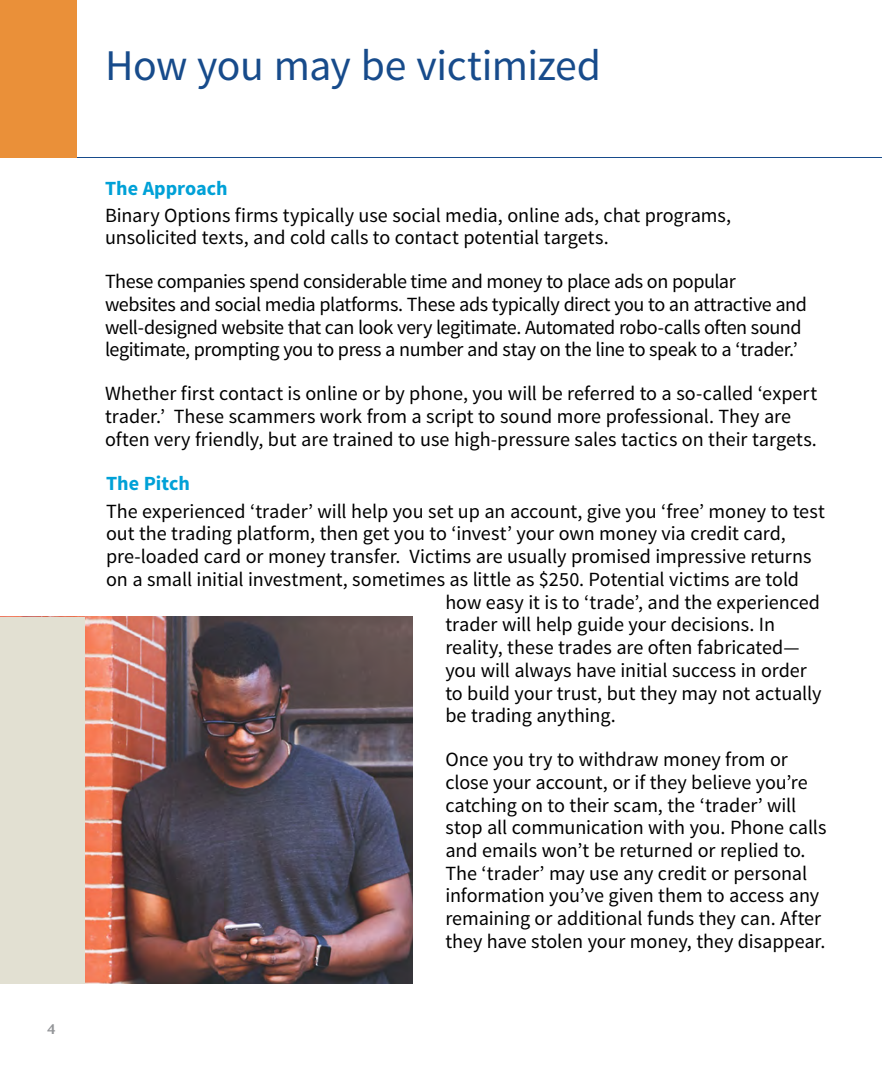
<style>
.page{position:relative;width:882px;height:1071px;background:#fff}
.page>*{position:absolute;margin:0;border:0;box-sizing:border-box;transform-origin:0 0}
.t1{font:43.75px "Source Sans Pro";letter-spacing:-.015em;color:#174b8b}
.t2{font:20.12px/22.8px "Source Sans Pro";letter-spacing:-.005em;color:#000}
.t3{font:20.12px/22.8px "Source Sans Pro";letter-spacing:-.025em;color:#000}
.t4{font:700 20.12px "Source Sans Pro";color:#00a1d7}
.t5{font:600 14px "Stone Sans Std";color:#939598}
</style>
<div class="page">
<img style="left:85px;top:617px;width:327px;height:367px">
<div style="left:0;top:617px;width:85px;height:367px;background:#e2e0d2"></div>
<hr style="left:0;top:157px;width:882px;height:1px;background:#174b8b">
<div style="left:0;top:0;width:77px;height:158px;background:#ea9039"></div>
<p class="t5" style="left:47px;top:1021px;width:10px">4</p>
<h1 class="t1" style="left:105px;top:38px;width:498px">How you may be victimized</h1>
<p class="t4" style="left:105px;top:176px;width:124px">The Approach</p>
<p class="t2" style="left:105px;top:204px;width:628px">Binary Options firms typically use social media, online ads, chat programs, unsolicited texts, and cold calls to contact potential targets.</p>
<p class="t3" style="left:105px;top:270px;width:703px">These companies spend considerable time and money to place ads on popular websites and social media platforms. These ads typically direct you to an attractive and well-designed website that can look very legitimate. Automated robo-calls often sound legitimate, prompting you to press a number and stay on the line to speak to a ‘trader.’</p>
<p class="t2" style="left:105px;top:382px;width:714px">Whether first contact is online or by phone, you will be referred to a so-called ‘expert trader.’ These scammers work from a script to sound more professional. They are often very friendly, but are trained to use high-pressure sales tactics on their targets.</p>
<p class="t4" style="left:106px;top:470px;width:85px">The Pitch</p>
<p class="t2" style="left:106px;top:500px;width:720px">The experienced ‘trader’ will help you set up an account, give you ‘free’ money to test</p>
<p class="t2" style="left:106px;top:523px;width:681px">out the trading platform, then get you to ‘invest’ your own money via credit card,</p>
<p class="t2" style="left:106px;top:545px;width:707px">pre-loaded card or money transfer. Victims are usually promised impressive returns</p>
<p class="t2" style="left:106px;top:568px;width:695px">on a small initial investment, sometimes as little as $250. Potential victims are told</p>
<p class="t2" style="left:445px;top:591px;width:376px">how easy it is to ‘trade’, and the experienced</p>
<p class="t2" style="left:445px;top:614px;width:331px">trader will help guide your decisions. In</p>
<p class="t2" style="left:445px;top:636px;width:356px">reality, these trades are often fabricated—</p>
<p class="t2" style="left:445px;top:659px;width:363px">you will always have initial success in order</p>
<p class="t2" style="left:445px;top:682px;width:378px">to build your trust, but they may not actually</p>
<p class="t2" style="left:445px;top:705px;width:172px">be trading anything.</p>
<p class="t2" style="left:445px;top:748px;width:383px">Once you try to withdraw money from or close your account, or if they believe you’re catching on to their scam, the ‘trader’ will stop all communication with you. Phone calls and emails won’t be returned or replied to.<br>The ‘trader’ may use any credit or personal information you’ve given them to access any remaining or additional funds they can. After they have stolen your money, they disappear.</p>
</div>
